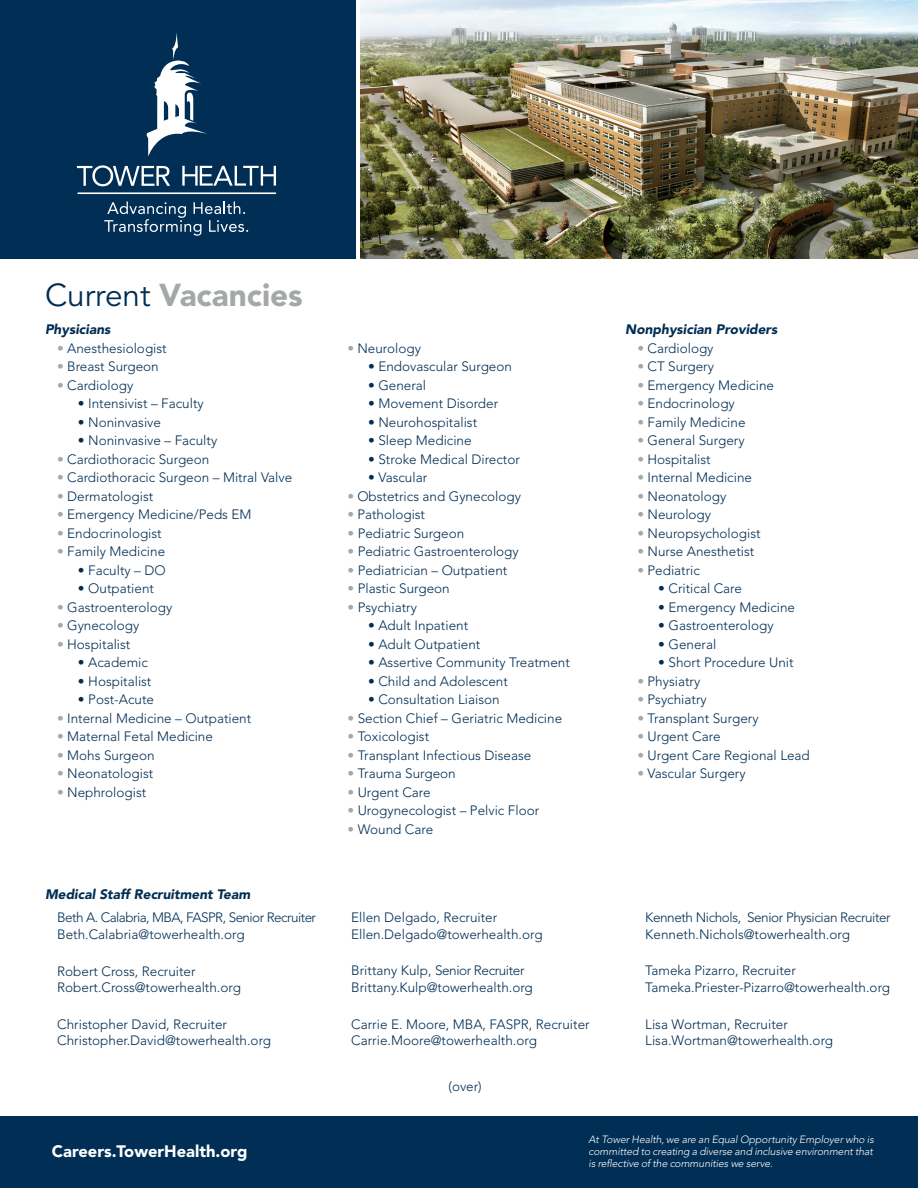
<style>
.page{position:relative;width:918px;height:1188px;background:#fff}
.page>*{position:absolute;margin:0;border:0;box-sizing:border-box;transform-origin:0 0}
.t1{font:900 31.5px "Avenir LT Std";color:#a5a8a9}
.t2{font:900 16.5px "Avenir LT Std";color:#fff}
.t3{font:italic 900 13.65px "Avenir LT Std";color:#002e54}
.t4{font:300 13.5px/16.5px "Avenir LT Std";color:#002e54}
.t5{font:300 13.5px/16.5px "Avenir LT Std";letter-spacing:-.03em;color:#002e54}
.t6{font:300 13.5px/16.5px "Avenir LT Std";letter-spacing:-.04em;color:#002e54}
.t7{font:italic 300 10.5px/12px "Avenir LT Std";letter-spacing:-.01em;color:#fff;text-align:justify}
.s1{font-weight:400;color:#002e54}
.s2{color:#a5a8a9}
</style>
<div class="page">
<div style="left:0;top:1117px;width:918px;height:71px;background:#002e54"></div>
<div style="left:0;top:0;width:356px;height:259px;background:#002e54"></div>
<hr style="left:77px;top:192px;width:199px;height:2px;background:#fff">
<svg style="left:182px;top:166px;width:94px;height:20px"></svg>
<svg style="left:77px;top:165px;width:93px;height:21px"></svg>
<svg style="left:104px;top:201px;width:144px;height:35px"></svg>
<svg style="left:147px;top:32px;width:60px;height:124px"></svg>
<img style="left:361px;top:0;width:557px;height:259px">
<p class="t1" style="left:45px;top:276px;width:259px"><span class="s1">Current</span> Vacancies</p>
<p class="t3" style="left:45px;top:321px;width:67px">Physicians</p>
<p class="t4" style="left:57px;top:340px;width:111px"><span class="s2">•</span> Anesthesiologist</p>
<p class="t4" style="left:57px;top:358px;width:103px"><span class="s2">•</span> Breast Surgeon</p>
<p class="t4" style="left:57px;top:377px;width:77px"><span class="s2">•</span> Cardiology</p>
<p class="t4" style="left:78px;top:395px;width:127px">• Intensivist – Faculty</p>
<p class="t4" style="left:78px;top:414px;width:85px">• Noninvasive</p>
<p class="t4" style="left:78px;top:432px;width:141px">• Noninvasive – Faculty</p>
<p class="t4" style="left:57px;top:451px;width:154px"><span class="s2">•</span> Cardiothoracic Surgeon</p>
<p class="t4" style="left:57px;top:469px;width:237px"><span class="s2">•</span> Cardiothoracic Surgeon – Mitral Valve</p>
<p class="t4" style="left:57px;top:488px;width:97px"><span class="s2">•</span> Dermatologist</p>
<p class="t4" style="left:57px;top:506px;width:196px"><span class="s2">•</span> Emergency Medicine/Peds EM</p>
<p class="t4" style="left:57px;top:525px;width:106px"><span class="s2">•</span> Endocrinologist</p>
<p class="t4" style="left:57px;top:543px;width:109px"><span class="s2">•</span> Family Medicine</p>
<p class="t4" style="left:78px;top:562px;width:89px">• Faculty – DO</p>
<p class="t4" style="left:78px;top:580px;width:78px">• Outpatient</p>
<p class="t4" style="left:57px;top:599px;width:117px"><span class="s2">•</span> Gastroenterology</p>
<p class="t4" style="left:57px;top:617px;width:83px"><span class="s2">•</span> Gynecology</p>
<p class="t4" style="left:57px;top:636px;width:75px"><span class="s2">•</span> Hospitalist</p>
<p class="t4" style="left:78px;top:654px;width:71px">• Academic</p>
<p class="t4" style="left:78px;top:673px;width:75px">• Hospitalist</p>
<p class="t4" style="left:78px;top:691px;width:78px">• Post-Acute</p>
<p class="t4" style="left:57px;top:710px;width:195px"><span class="s2">•</span> Internal Medicine – Outpatient</p>
<p class="t4" style="left:57px;top:729px;width:157px"><span class="s2">•</span> Maternal Fetal Medicine</p>
<p class="t4" style="left:57px;top:747px;width:99px"><span class="s2">•</span> Mohs Surgeon</p>
<p class="t4" style="left:57px;top:766px;width:97px"><span class="s2">•</span> Neonatologist</p>
<p class="t4" style="left:57px;top:784px;width:90px"><span class="s2">•</span> Nephrologist</p>
<p class="t3" style="left:45px;top:886px;width:207px">Medical Staff Recruitment Team</p>
<p class="t6" style="left:57px;top:909px;width:260px">Beth A. Calabria, MBA, FASPR, Senior Recruiter<br>Beth.Calabria@towerhealth.org</p>
<p class="t4" style="left:57px;top:963px;width:185px">Robert Cross, Recruiter<br>Robert.Cross@towerhealth.org</p>
<p class="t4" style="left:57px;top:1016px;width:215px">Christopher David, Recruiter<br>Christopher.David@towerhealth.org</p>
<p class="t2" style="left:52px;top:1141px;width:197px">Careers.TowerHealth.org</p>
<p class="t4" style="left:347px;top:340px;width:75px"><span class="s2">•</span> Neurology</p>
<p class="t4" style="left:368px;top:358px;width:145px">• Endovascular Surgeon</p>
<p class="t4" style="left:368px;top:377px;width:60px">• General</p>
<p class="t4" style="left:368px;top:395px;width:132px">• Movement Disorder</p>
<p class="t4" style="left:368px;top:414px;width:111px">• Neurohospitalist</p>
<p class="t4" style="left:368px;top:432px;width:105px">• Sleep Medicine</p>
<p class="t4" style="left:368px;top:451px;width:153px">• Stroke Medical Director</p>
<p class="t4" style="left:368px;top:469px;width:61px">• Vascular</p>
<p class="t4" style="left:347px;top:488px;width:175px"><span class="s2">•</span> Obstetrics and Gynecology</p>
<p class="t4" style="left:347px;top:506px;width:79px"><span class="s2">•</span> Pathologist</p>
<p class="t4" style="left:347px;top:525px;width:118px"><span class="s2">•</span> Pediatric Surgeon</p>
<p class="t4" style="left:347px;top:543px;width:173px"><span class="s2">•</span> Pediatric Gastroenterology</p>
<p class="t4" style="left:347px;top:562px;width:162px"><span class="s2">•</span> Pediatrician – Outpatient</p>
<p class="t4" style="left:347px;top:580px;width:104px"><span class="s2">•</span> Plastic Surgeon</p>
<p class="t4" style="left:347px;top:599px;width:71px"><span class="s2">•</span> Psychiatry</p>
<p class="t4" style="left:368px;top:617px;width:102px">• Adult Inpatient</p>
<p class="t4" style="left:368px;top:636px;width:114px">• Adult Outpatient</p>
<p class="t4" style="left:368px;top:654px;width:203px">• Assertive Community Treatment</p>
<p class="t4" style="left:368px;top:673px;width:141px">• Child and Adolescent</p>
<p class="t4" style="left:368px;top:691px;width:133px">• Consultation Liaison</p>
<p class="t4" style="left:347px;top:710px;width:216px"><span class="s2">•</span> Section Chief – Geriatric Medicine</p>
<p class="t4" style="left:347px;top:728px;width:83px"><span class="s2">•</span> Toxicologist</p>
<p class="t4" style="left:347px;top:747px;width:185px"><span class="s2">•</span> Transplant Infectious Disease</p>
<p class="t4" style="left:347px;top:765px;width:110px"><span class="s2">•</span> Trauma Surgeon</p>
<p class="t4" style="left:347px;top:784px;width:85px"><span class="s2">•</span> Urgent Care</p>
<p class="t4" style="left:347px;top:802px;width:193px"><span class="s2">•</span> Urogynecologist – Pelvic Floor</p>
<p class="t4" style="left:347px;top:821px;width:87px"><span class="s2">•</span> Wound Care</p>
<p class="t4" style="left:351px;top:909px;width:193px">Ellen Delgado, Recruiter<br>Ellen.Delgado@towerhealth.org</p>
<p class="t4" style="left:351px;top:963px;width:183px">Brittany Kulp, Senior Recruiter<br>Brittany.Kulp@towerhealth.org</p>
<p class="t4" style="left:351px;top:1016px;width:240px">Carrie E. Moore, MBA, FASPR, Recruiter<br>Carrie.Moore@towerhealth.org</p>
<p class="t4" style="left:448px;top:1078px;width:35px">(over)</p>
<p class="t3" style="left:625px;top:321px;width:154px">Nonphysician Providers</p>
<p class="t4" style="left:638px;top:340px;width:77px"><span class="s2">•</span> Cardiology</p>
<p class="t4" style="left:638px;top:358px;width:78px"><span class="s2">•</span> CT Surgery</p>
<p class="t4" style="left:638px;top:377px;width:138px"><span class="s2">•</span> Emergency Medicine</p>
<p class="t4" style="left:638px;top:395px;width:99px"><span class="s2">•</span> Endocrinology</p>
<p class="t4" style="left:638px;top:414px;width:109px"><span class="s2">•</span> Family Medicine</p>
<p class="t4" style="left:638px;top:432px;width:108px"><span class="s2">•</span> General Surgery</p>
<p class="t4" style="left:638px;top:451px;width:75px"><span class="s2">•</span> Hospitalist</p>
<p class="t4" style="left:638px;top:469px;width:116px"><span class="s2">•</span> Internal Medicine</p>
<p class="t4" style="left:638px;top:488px;width:90px"><span class="s2">•</span> Neonatology</p>
<p class="t4" style="left:638px;top:506px;width:75px"><span class="s2">•</span> Neurology</p>
<p class="t4" style="left:638px;top:525px;width:124px"><span class="s2">•</span> Neuropsychologist</p>
<p class="t4" style="left:638px;top:543px;width:118px"><span class="s2">•</span> Nurse Anesthetist</p>
<p class="t4" style="left:638px;top:562px;width:64px"><span class="s2">•</span> Pediatric</p>
<p class="t4" style="left:658px;top:580px;width:85px">• Critical Care</p>
<p class="t4" style="left:658px;top:599px;width:138px">• Emergency Medicine</p>
<p class="t4" style="left:658px;top:617px;width:117px">• Gastroenterology</p>
<p class="t4" style="left:658px;top:636px;width:60px">• General</p>
<p class="t4" style="left:658px;top:654px;width:137px">• Short Procedure Unit</p>
<p class="t4" style="left:638px;top:673px;width:64px"><span class="s2">•</span> Physiatry</p>
<p class="t4" style="left:638px;top:691px;width:71px"><span class="s2">•</span> Psychiatry</p>
<p class="t4" style="left:638px;top:710px;width:122px"><span class="s2">•</span> Transplant Surgery</p>
<p class="t4" style="left:638px;top:729px;width:84px"><span class="s2">•</span> Urgent Care</p>
<p class="t4" style="left:638px;top:747px;width:174px"><span class="s2">•</span> Urgent Care Regional Lead</p>
<p class="t4" style="left:638px;top:766px;width:109px"><span class="s2">•</span> Vascular Surgery</p>
<p class="t5" style="left:645px;top:909px;width:247px">Kenneth Nichols, Senior Physician Recruiter<br>Kenneth.Nichols@towerhealth.org</p>
<p class="t4" style="left:645px;top:963px;width:246px">Tameka Pizarro, Recruiter<br>Tameka.Priester-Pizarro@towerhealth.org</p>
<p class="t4" style="left:645px;top:1016px;width:189px">Lisa Wortman, Recruiter<br>Lisa.Wortman@towerhealth.org</p>
<p class="t7" style="left:589px;top:1133px;width:287px">At Tower Health, we are an Equal Opportunity Employer who is committed to creating a diverse and inclusive environment that is reflective of the communities we serve.</p>
</div>
